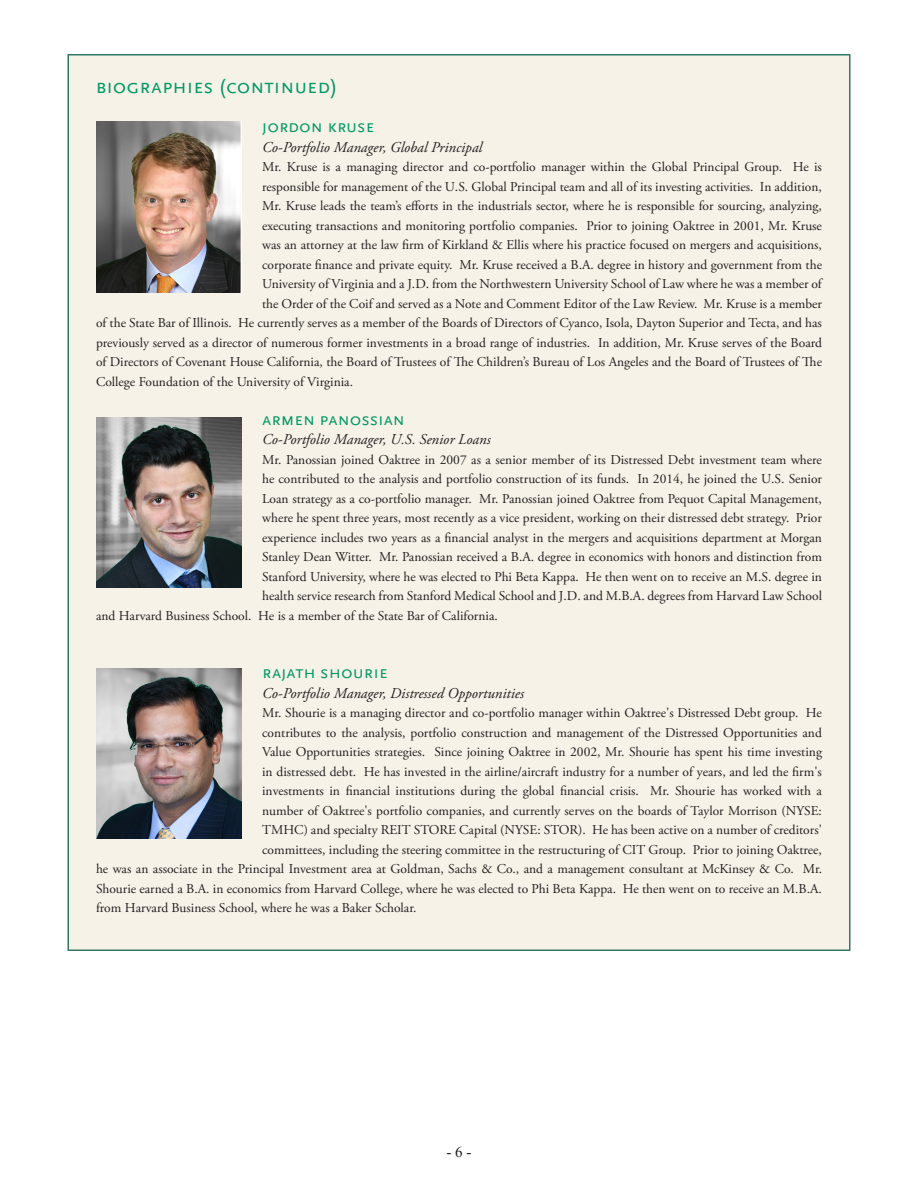
<style>
.page{position:relative;width:918px;height:1188px;background:#fff}
.page>*{position:absolute;margin:0;border:0;box-sizing:border-box;transform-origin:0 0}
.MainCopy{font:21px "Scala Sans Caps";color:#009865}
.MainCopy-2{font:18px "Scala Sans Caps";color:#009865}
.Bios{font:18px "Scala Sans Caps";color:#009865}
.Bios-2{font:italic 15px "Adobe Garamond Pro";color:#231f20}
.t1{font:15px "Times New Roman";color:#231f20}
.Bios-3{font:13.5px "Adobe Garamond Pro";color:#231f20}
.MainCopy-3{font:13.5px "Adobe Garamond Pro";color:#231f20}
</style>
<div class="page">
<div style="left:68px;top:55px;width:782px;height:895px;background:#f6f2e7"></div>
<img style="left:96px;top:122px;width:146px;height:170px">
<img style="left:96px;top:417px;width:146px;height:170px">
<img style="left:96px;top:669px;width:146px;height:170px">
<p class="MainCopy" style="left:96px;top:75px;width:243px">biographies (continued)</p>
<p class="MainCopy-2" style="left:262px;top:116px;width:114px">jordon kruse</p>
<p class="Bios-2" style="left:262px;top:138px;width:222px">Co-Portfolio Manager, Global Principal</p>
<p class="MainCopy-3" style="left:262px;top:159px;width:561px">Mr. Kruse is a managing director and co-portfolio manager within the Global Principal Group. He is</p>
<p class="MainCopy-3" style="left:262px;top:178px;width:561px">responsible for management of the U.S. Global Principal team and all of its investing activities. In addition,</p>
<p class="MainCopy-3" style="left:262px;top:198px;width:561px">Mr. Kruse leads the team’s efforts in the industrials sector, where he is responsible for sourcing, analyzing,</p>
<p class="MainCopy-3" style="left:262px;top:217px;width:561px">executing transactions and monitoring portfolio companies. Prior to joining Oaktree in 2001, Mr. Kruse</p>
<p class="MainCopy-3" style="left:262px;top:237px;width:561px">was an attorney at the law firm of Kirkland &amp; Ellis where his practice focused on mergers and acquisitions,</p>
<p class="MainCopy-3" style="left:262px;top:256px;width:561px">corporate finance and private equity. Mr. Kruse received a B.A. degree in history and government from the</p>
<p class="MainCopy-3" style="left:262px;top:276px;width:561px">University of Virginia and a J.D. from the Northwestern University School of Law where he was a member of</p>
<p class="MainCopy-3" style="left:262px;top:295px;width:561px">the Order of the Coif and served as a Note and Comment Editor of the Law Review. Mr. Kruse is a member</p>
<p class="MainCopy-3" style="left:96px;top:315px;width:727px">of the State Bar of Illinois. He currently serves as a member of the Boards of Directors of Cyanco, Isola, Dayton Superior and Tecta, and has</p>
<p class="MainCopy-3" style="left:96px;top:334px;width:728px">previously served as a director of numerous former investments in a broad range of industries. In addition, Mr. Kruse serves of the Board</p>
<p class="MainCopy-3" style="left:96px;top:354px;width:728px">of Directors of Covenant House California, the Board of Trustees of The Children’s Bureau of Los Angeles and the Board of Trustees of The</p>
<p class="MainCopy-3" style="left:96px;top:373px;width:259px">College Foundation of the University of Virginia.</p>
<p class="MainCopy-2" style="left:262px;top:409px;width:144px">armen panossian</p>
<p class="Bios-2" style="left:262px;top:430px;width:230px">Co-Portfolio Manager, U.S. Senior Loans</p>
<p class="Bios-3" style="left:262px;top:451px;width:561px">Mr. Panossian joined Oaktree in 2007 as a senior member of its Distressed Debt investment team where</p>
<p class="Bios-3" style="left:262px;top:471px;width:561px">he contributed to the analysis and portfolio construction of its funds. In 2014, he joined the U.S. Senior</p>
<p class="Bios-3" style="left:262px;top:490px;width:561px">Loan strategy as a co-portfolio manager. Mr. Panossian joined Oaktree from Pequot Capital Management,</p>
<p class="Bios-3" style="left:262px;top:510px;width:561px">where he spent three years, most recently as a vice president, working on their distressed debt strategy. Prior</p>
<p class="Bios-3" style="left:262px;top:529px;width:561px">experience includes two years as a financial analyst in the mergers and acquisitions department at Morgan</p>
<p class="Bios-3" style="left:262px;top:549px;width:561px">Stanley Dean Witter. Mr. Panossian received a B.A. degree in economics with honors and distinction from</p>
<p class="Bios-3" style="left:262px;top:568px;width:561px">Stanford University, where he was elected to Phi Beta Kappa. He then went on to receive an M.S. degree in</p>
<p class="Bios-3" style="left:262px;top:588px;width:561px">health service research from Stanford Medical School and J.D. and M.B.A. degrees from Harvard Law School</p>
<p class="Bios-3" style="left:96px;top:607px;width:403px">and Harvard Business School. He is a member of the State Bar of California.</p>
<p class="Bios" style="left:262px;top:662px;width:127px">rajath shourie</p>
<p class="Bios-2" style="left:262px;top:684px;width:263px">Co-Portfolio Manager, Distressed Opportunities</p>
<p class="Bios-3" style="left:262px;top:705px;width:561px">Mr. Shourie is a managing director and co-portfolio manager within Oaktree's Distressed Debt group. He</p>
<p class="Bios-3" style="left:262px;top:724px;width:561px">contributes to the analysis, portfolio construction and management of the Distressed Opportunities and</p>
<p class="Bios-3" style="left:262px;top:744px;width:561px">Value Opportunities strategies. Since joining Oaktree in 2002, Mr. Shourie has spent his time investing</p>
<p class="Bios-3" style="left:262px;top:763px;width:561px">in distressed debt. He has invested in the airline/aircraft industry for a number of years, and led the firm's</p>
<p class="Bios-3" style="left:262px;top:783px;width:561px">investments in financial institutions during the global financial crisis. Mr. Shourie has worked with a</p>
<p class="Bios-3" style="left:262px;top:802px;width:561px">number of Oaktree's portfolio companies, and currently serves on the boards of Taylor Morrison (NYSE:</p>
<p class="Bios-3" style="left:262px;top:822px;width:561px">TMHC) and specialty REIT STORE Capital (NYSE: STOR). He has been active on a number of creditors'</p>
<p class="Bios-3" style="left:262px;top:841px;width:561px">committees, including the steering committee in the restructuring of CIT Group. Prior to joining Oaktree,</p>
<p class="Bios-3" style="left:96px;top:861px;width:728px">he was an associate in the Principal Investment area at Goldman, Sachs &amp; Co., and a management consultant at McKinsey &amp; Co. Mr.</p>
<p class="Bios-3" style="left:96px;top:880px;width:727px">Shourie earned a B.A. in economics from Harvard College, where he was elected to Phi Beta Kappa. He then went on to receive an M.B.A.</p>
<p class="Bios-3" style="left:96px;top:900px;width:322px">from Harvard Business School, where he was a Baker Scholar.</p>
<p class="t1" style="left:447px;top:1142px;width:26px">- 6 -</p>
</div>
